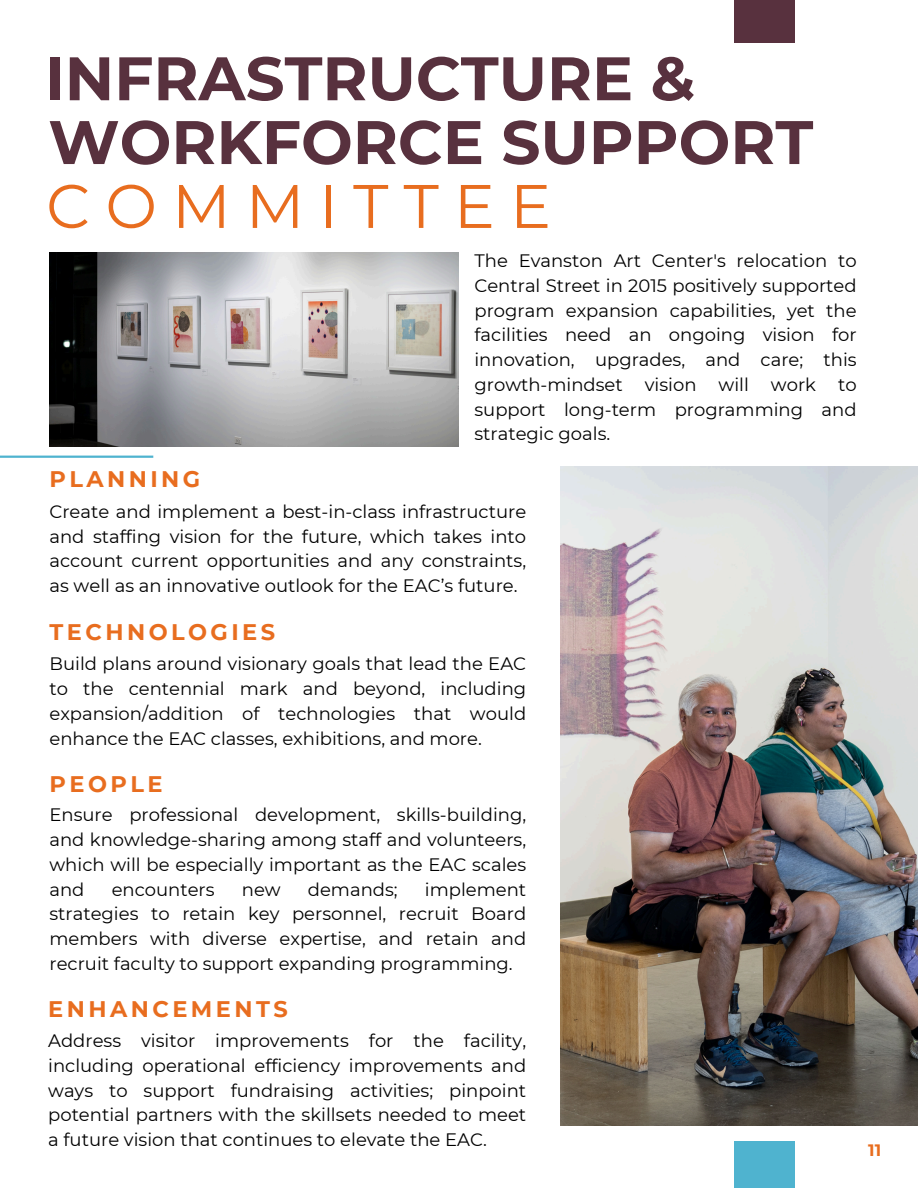
<style>
.page{position:relative;width:918px;height:1188px;background:#fff}
.page>*{position:absolute;margin:0;border:0;box-sizing:border-box;transform-origin:0 0}
.t1{font:700 61.35px "Montserrat";color:#58313e}
.t2{font:61.35px "Montserrat";letter-spacing:.245em;color:#e86d1f}
.t3{font:700 22.5px "Montserrat";letter-spacing:.155em;color:#e86d1f}
.t4{font:18px/24.8px "Montserrat";color:#000;text-align:justify}
.t5{font:700 16.5px "Montserrat";color:#e86d1f}
</style>
<div class="page">
<hr style="left:0;top:456px;width:153px;height:2px;background:#4fb3cf">
<img style="left:560px;top:467px;width:358px;height:658px">
<img style="left:50px;top:252px;width:409px;height:195px">
<div style="left:734px;top:0;width:61px;height:42px;background:#58313e"></div>
<div style="left:734px;top:1141px;width:61px;height:47px;background:#4fb3cf"></div>
<h1 class="t1" style="left:45px;top:41px;width:652px">INFRASTRUCTURE &amp;</h1>
<h1 class="t1" style="left:48px;top:105px;width:767px">WORKFORCE SUPPORT</h1>
<h1 class="t2" style="left:46px;top:169px;width:506px">COMMITTEE</h1>
<p class="t4" style="left:474px;top:248px;width:384px">The Evanston Art Center's relocation to Central Street in 2015 positively supported program expansion capabilities, yet the facilities need an ongoing vision for innovation, upgrades, and care; this growth-mindset vision will work to support long-term programming and strategic goals.</p>
<p class="t3" style="left:50px;top:465px;width:152px">PLANNING</p>
<p class="t4" style="left:50px;top:499px;width:478px">Create and implement a best-in-class infrastructure and staffing vision for the future, which takes into account current opportunities and any constraints, as well as an innovative outlook for the EAC’s future.</p>
<p class="t3" style="left:50px;top:618px;width:227px">TECHNOLOGIES</p>
<p class="t4" style="left:50px;top:652px;width:478px">Build plans around visionary goals that lead the EAC to the centennial mark and beyond, including expansion/addition of technologies that would enhance the EAC classes, exhibitions, and more.</p>
<p class="t3" style="left:50px;top:770px;width:115px">PEOPLE</p>
<p class="t4" style="left:50px;top:803px;width:478px">Ensure professional development, skills-building, and knowledge-sharing among staff and volunteers, which will be especially important as the EAC scales and</p>
<p class="t4" style="left:50px;top:877px;width:478px;text-indent:375px">implement strategies to retain key personnel, recruit Board members with diverse expertise, and retain and recruit faculty to support expanding programming.</p>
<p class="t3" style="left:48px;top:996px;width:241px">ENHANCEMENTS</p>
<p class="t4" style="left:48px;top:1028px;width:480px">Address visitor improvements for the facility, including operational efficiency improvements and ways to support fundraising activities; pinpoint potential partners with the skillsets needed to meet a future vision that continues to elevate the EAC.</p>
<p class="t4" style="left:112px;top:877px;width:104px">encounters</p>
<p class="t4" style="left:242px;top:877px;width:40px">new</p>
<p class="t4" style="left:308px;top:877px;width:91px">demands;</p>
<p class="t5" style="left:868px;top:1140px;width:14px">11</p>
</div>
